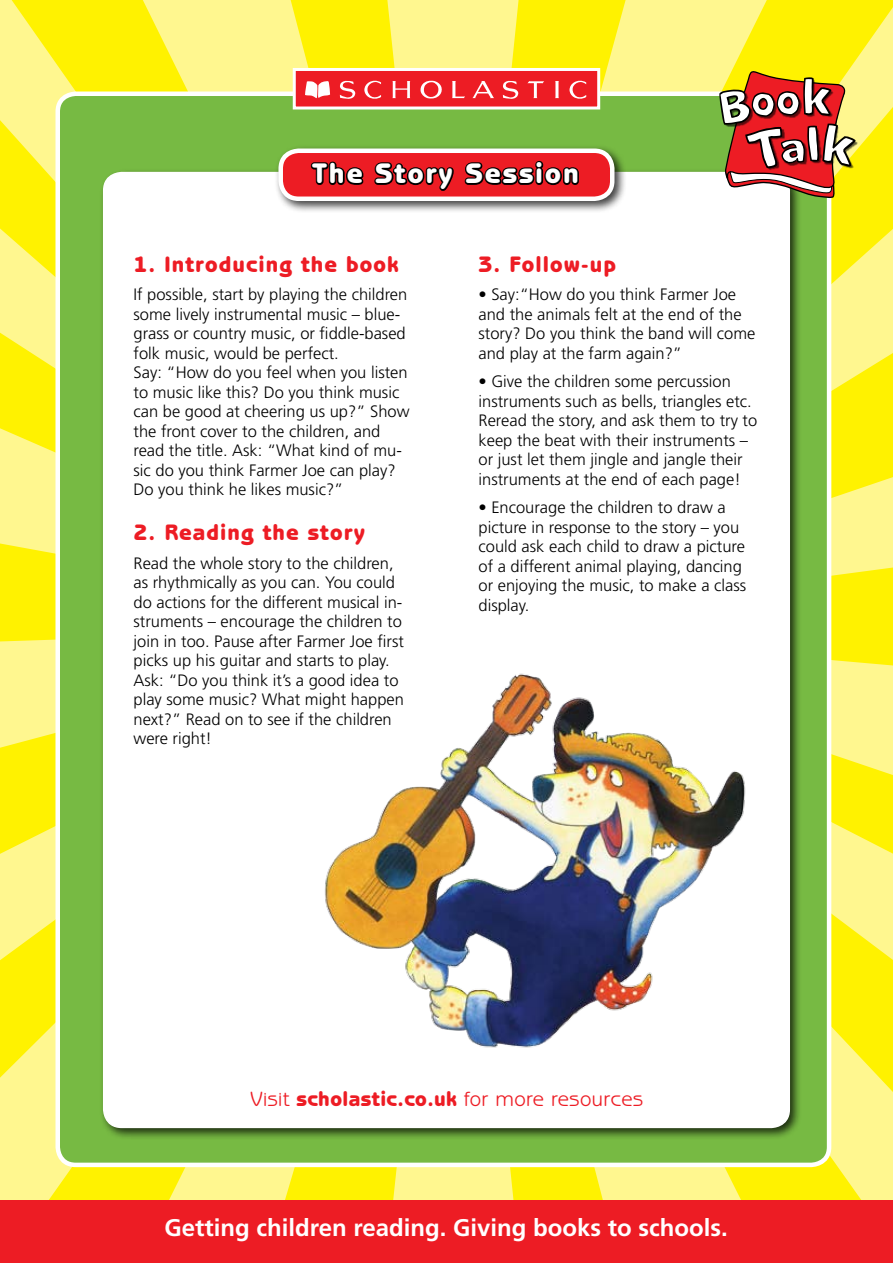
<style>
.page{position:relative;width:893px;height:1263px;background:#fff}
.page>*{position:absolute;margin:0;border:0;box-sizing:border-box;transform-origin:0 0}
.t1{font:800 28.5px "Benguiat Gothic LT";letter-spacing:.07em;color:#fff}
.t2{font:700 24px "Frutiger LT";color:#fff}
.t3{font:800 22.5px "Benguiat Gothic LT";letter-spacing:.05em;color:#ed1c24}
.t4{font:21px "Benguiat Gothic IT Cby BT";letter-spacing:.02em;color:#ed1c24}
.t5{font:300 16.5px/19.5px "Frutiger";color:#000}
.s1{font-family:"Benguiat Gothic LT";font-weight:800}
</style>
<div class="page">
<svg style="left:454px;top:960px;width:439px;height:240px;background:#fff553"></svg>
<svg style="left:4px;top:960px;width:450px;height:240px;background:#fff452"></svg>
<svg style="left:454px;top:0;width:439px;height:229px;background:#fff448"></svg>
<svg style="left:12px;top:0;width:442px;height:228px;background:#fff44e"></svg>
<svg style="left:0;top:228px;width:56px;height:315px;background:#fff55b"></svg>
<svg style="left:0;top:665px;width:56px;height:295px;background:#fff455"></svg>
<svg style="left:0;top:543px;width:56px;height:122px;background:#fff325"></svg>
<svg style="left:831px;top:229px;width:62px;height:397px;background:#fff449"></svg>
<svg style="left:831px;top:626px;width:62px;height:334px;background:#fff556"></svg>
<div style="left:0;top:1200px;width:893px;height:63px;background:#ed1c24"></div>
<div style="left:58px;top:94px;width:771px;height:1071px;background:#77ba43;border-radius:18px"></div>
<div style="left:294px;top:69px;width:305px;height:39px;background:#ed1c24"></div>
<svg style="left:305px;top:81px;width:25px;height:17px"></svg>
<svg style="left:527px;top:81px;width:17px;height:17px"></svg>
<svg style="left:555px;top:81px;width:4px;height:17px"></svg>
<svg style="left:340px;top:80px;width:15px;height:19px"></svg>
<svg style="left:503px;top:80px;width:15px;height:19px"></svg>
<svg style="left:364px;top:80px;width:17px;height:19px"></svg>
<svg style="left:569px;top:80px;width:17px;height:19px"></svg>
<svg style="left:452px;top:81px;width:13px;height:17px"></svg>
<svg style="left:392px;top:81px;width:19px;height:17px"></svg>
<svg style="left:420px;top:80px;width:22px;height:19px"></svg>
<svg style="left:472px;top:81px;width:22px;height:17px"></svg>
<div style="left:293px;top:68px;width:307px;height:42px;border:3px solid #fff"></div>
<div style="left:99px;top:168px;width:710px;height:978px;background:#000;opacity:.75"></div>
<div style="left:104px;top:173px;width:685px;height:954px;background:#fff;border-radius:18px"></div>
<div style="left:274px;top:144px;width:359px;height:76px;background:#000;opacity:.75"></div>
<div style="left:281px;top:151px;width:331px;height:48px;background:#ed1c24;border-radius:18px"></div>
<div style="left:278px;top:149px;width:336px;height:52px;border:4px solid #fff;border-radius:18px"></div>
<svg style="left:310px;top:161px;width:54px;height:24px"></svg>
<svg style="left:374px;top:162px;width:80px;height:29px"></svg>
<svg style="left:464px;top:161px;width:115px;height:25px"></svg>
<img style="left:325px;top:673px;width:421px;height:375px">
<img style="left:856px;top:125px;width:3px;height:44px">
<svg style="left:718px;top:70px;width:138px;height:129px;background:#c7815b"></svg>
<h1 class="t1" style="left:313px;top:157px;width:268px">The Story Session</h1>
<h3 class="t3" style="left:134px;top:251px;width:266px">1. Introducing the book</h3>
<p class="t5" style="left:134px;top:285px;width:278px">If possible, start by playing the children some lively instrumental music – blue&shy;grass or country music, or fiddle-based folk music, would be perfect.<br>Say: “How do you feel when you listen to music like this? Do you think music can be good at cheering us up?” Show the front cover to the children, and read the title. Ask: “What kind of mu&shy;sic do you think Farmer Joe can play?<br>Do you think he likes music?”</p>
<h3 class="t3" style="left:134px;top:519px;width:233px">2. Reading the story</h3>
<p class="t5" style="left:134px;top:553px;width:272px">Read the whole story to the children, as rhythmically as you can. You could do actions for the different musical in&shy;struments – encourage the children to join in too. Pause after Farmer Joe first picks up his guitar and starts to play.<br>Ask: “Do you think it’s a good idea to play some music? What might happen next?” Read on to see if the children were right!</p>
<h3 class="t3" style="left:478px;top:251px;width:139px">3. Follow-up</h3>
<p class="t5" style="left:478px;top:285px;width:278px">• Say:“How do you think Farmer Joe and the animals felt at the end of the story? Do you think the band will come and play at the farm again?”</p>
<p class="t5" style="left:478px;top:372px;width:280px">• Give the children some percussion instruments such as bells, triangles etc.<br>Reread the story, and ask them to try to keep the beat with their instruments – or just let them jingle and jangle their instruments at the end of each page!</p>
<p class="t5" style="left:478px;top:498px;width:269px">• Encourage the children to draw a picture in response to the story – you could ask each child to draw a picture of a different animal playing, dancing or enjoying the music, to make a class display.</p>
<p class="t4" style="left:250px;top:1085px;width:394px">Visit <span class="s1">scholastic.co.uk</span> for more resources</p>
<h2 class="t2" style="left:165px;top:1214px;width:565px">Getting children reading. Giving books to schools.</h2>
</div>
